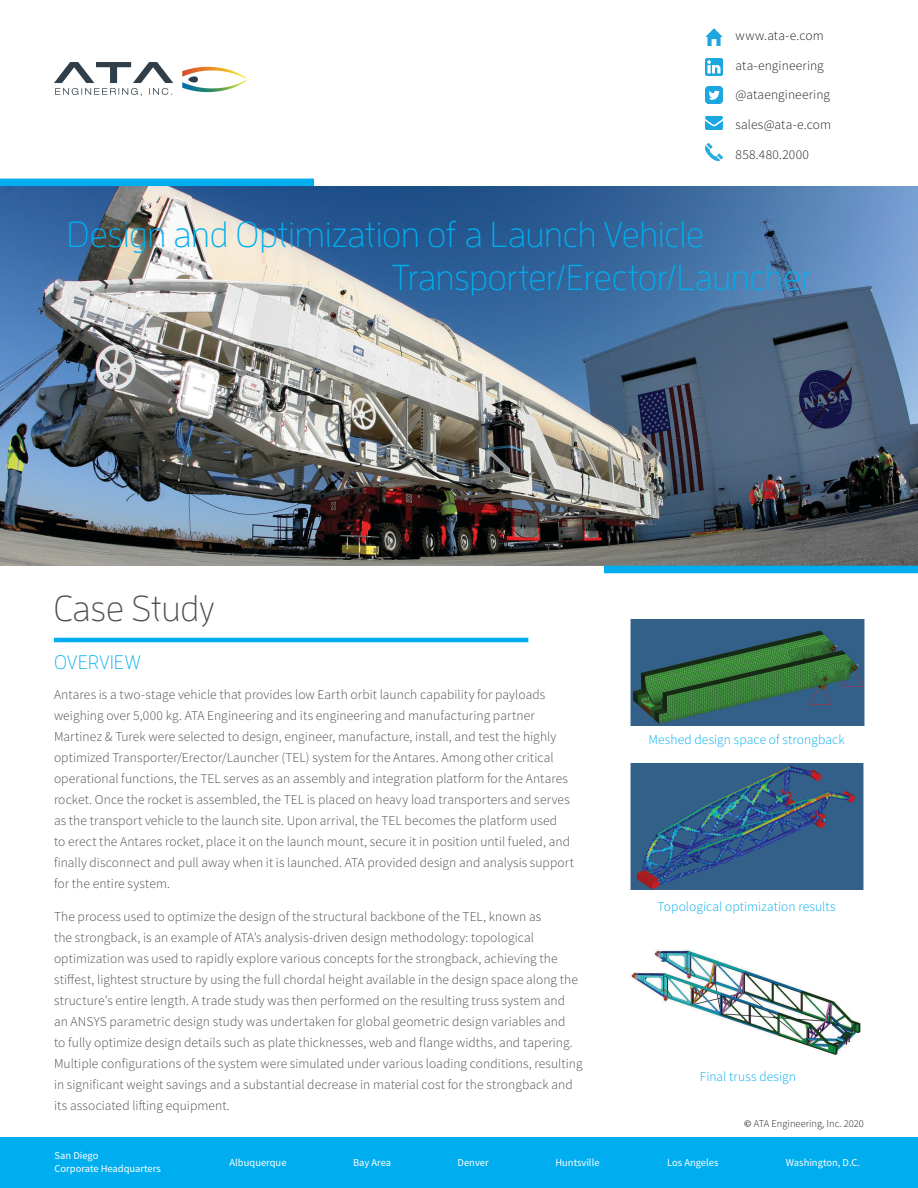
<style>
.page{position:relative;width:918px;height:1188px;background:#fff}
.page>*{position:absolute;margin:0;border:0;box-sizing:border-box;transform-origin:0 0}
.t1{font:300 36px/43.2px "Enzo OT";letter-spacing:-.01em;color:#00aeef}
.t2{font:300 36px "Enzo OT";color:#4d4d4f}
.t3{font:300 19.5px "Enzo OT";letter-spacing:.015em;color:#00aeef}
.t4{font:300 13.5px/21px "Source Sans Pro";letter-spacing:.005em;color:#4d4d4f}
.t5{font:300 13.5px "Source Sans Pro";letter-spacing:.005em;color:#00aeef}
.t6{font:300 13.5px "Source Sans Pro";letter-spacing:.01em;color:#231f20}
.t7{font:10.5px "Source Sans Pro";color:#fff}
.t8{font:300 10.5px "Source Sans Pro";color:#231f20}
.s1{font-family:"Minion Pro";font-weight:600}
</style>
<div class="page">
<img style="left:0;top:186px;width:918px;height:380px">
<hr style="left:54px;top:638px;width:474px;height:4px;background:#00aeef">
<div style="left:604px;top:566px;width:314px;height:7px;background:#00aeef"></div>
<div style="left:0;top:1137px;width:918px;height:51px;background:#00aeef"></div>
<img style="left:631px;top:763px;width:232px;height:126px">
<div style="left:0;top:179px;width:314px;height:7px;background:#00aeef"></div>
<img style="left:706px;top:86px;width:17px;height:17px">
<img style="left:706px;top:58px;width:17px;height:17px">
<img style="left:706px;top:116px;width:17px;height:14px">
<img style="left:706px;top:29px;width:17px;height:17px">
<img style="left:631px;top:619px;width:234px;height:107px">
<img style="left:631px;top:949px;width:230px;height:107px">
<img style="left:706px;top:144px;width:17px;height:17px">
<img style="left:55px;top:62px;width:191px;height:33px">
<p class="t6" style="left:736px;top:27px;width:90px">www.ata-e.com</p>
<p class="t6" style="left:736px;top:57px;width:90px">ata-engineering</p>
<p class="t6" style="left:736px;top:87px;width:96px">@ataengineering</p>
<p class="t6" style="left:736px;top:116px;width:97px">sales@ata-e.com</p>
<p class="t6" style="left:736px;top:146px;width:75px">858.480.2000</p>
<p class="t1" style="left:391px;top:212px;width:422px;text-indent:-324px">Design and Optimization of a Launch Vehicle<br>Transporter/Erector/Launcher</p>
<p class="t2" style="left:54px;top:587px;width:163px">Case Study</p>
<p class="t3" style="left:54px;top:651px;width:88px">OVERVIEW</p>
<p class="t4" style="left:54px;top:684px;width:522px">Antares is a two-stage vehicle that provides low Earth orbit launch capability for payloads weighing over 5,000 kg. ATA Engineering and its engineering and manufacturing partner Martinez &amp; Turek were selected to design, engineer, manufacture, install, and test the highly optimized Transporter/Erector/Launcher (TEL) system for the Antares. Among other critical operational functions, the TEL serves as an assembly and integration platform for the Antares rocket. Once the rocket is assembled, the TEL is placed on heavy load transporters and serves as the transport vehicle to the launch site. Upon arrival, the TEL becomes the platform used<br>to erect the Antares rocket, place it on the launch mount, secure it in position until fueled, and finally disconnect and pull away when it is launched. ATA provided design and analysis support for the entire system.</p>
<p class="t4" style="left:54px;top:906px;width:530px">The process used to optimize the design of the structural backbone of the TEL, known as<br>the strongback, is an example of ATA’s analysis-driven design methodology: topological optimization was used to rapidly explore various concepts for the strongback, achieving the stiffest, lightest structure by using the full chordal height available in the design space along the structure’s entire length. A trade study was then performed on the resulting truss system and<br>an ANSYS parametric design study was undertaken for global geometric design variables and<br>to fully optimize design details such as plate thicknesses, web and flange widths, and tapering.<br>Multiple configurations of the system were simulated under various loading conditions, resulting in significant weight savings and a substantial decrease in material cost for the strongback and its associated lifting equipment.</p>
<p class="t5" style="left:648px;top:732px;width:198px">Meshed design space of strongback</p>
<p class="t5" style="left:658px;top:898px;width:179px">Topological optimization results</p>
<p class="t5" style="left:700px;top:1068px;width:98px">Final truss design</p>
<p class="t8" style="left:744px;top:1117px;width:121px"><span class="s1">©</span> ATA Engineering, Inc. 2020</p>
<p class="t7" style="left:55px;top:1149px;width:45px">San Diego</p>
<p class="t7" style="left:55px;top:1162px;width:108px">Corporate Headquarters</p>
<p class="t7" style="left:230px;top:1156px;width:58px">Albuquerque</p>
<p class="t7" style="left:353px;top:1156px;width:40px">Bay Area</p>
<p class="t7" style="left:458px;top:1156px;width:33px">Denver</p>
<p class="t7" style="left:555px;top:1156px;width:46px">Huntsville</p>
<p class="t7" style="left:667px;top:1156px;width:53px">Los Angeles</p>
<p class="t7" style="left:786px;top:1156px;width:76px">Washington, D.C.</p>
</div>
